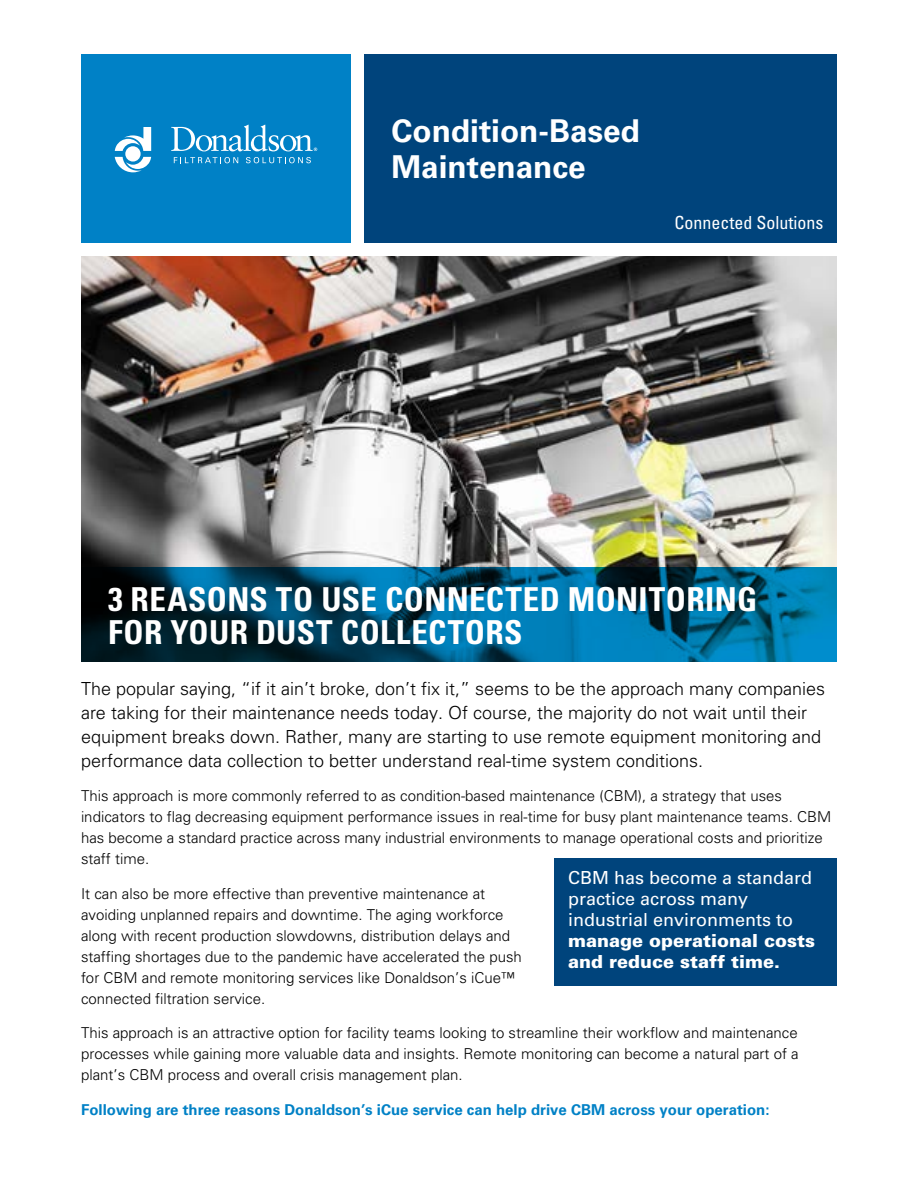
<style>
.page{position:relative;width:918px;height:1188px;background:#fff}
.page>*{position:absolute;margin:0;border:0;box-sizing:border-box;transform-origin:0 0}
.t1{font:700 condensed 33px/33px "Univers LT Std";letter-spacing:.01em;color:#fff}
.t2{font:700 31.5px/36px "Univers LT Std";color:#fff}
.t3{font:300 18px/24px "Univers LT Std";color:#000}
.t4{font:18px/21px "Univers LT Std";color:#fff}
.t5{font:900 18px/21px "Univers LT Std";color:#fff}
.t6{font:condensed 18px "Univers LT Std";color:#fff}
.t7{font:300 15px/21px "Univers LT Std";color:#000}
.t8{font:700 15px "Univers LT Std";color:#0081c6}
</style>
<div class="page">
<img style="left:81px;top:256px;width:756px;height:311px">
<svg style="left:81px;top:567px;width:756px;height:95px;background:#005073"></svg>
<div style="left:555px;top:858px;width:282px;height:128px;background:#00447c"></div>
<div style="left:364px;top:54px;width:473px;height:189px;background:#00447c"></div>
<div style="left:81px;top:54px;width:270px;height:189px;background:#0081c6"></div>
<svg style="left:174px;top:157px;width:64px;height:6px"></svg>
<svg style="left:246px;top:157px;width:65px;height:6px"></svg>
<svg style="left:115px;top:127px;width:36px;height:45px"></svg>
<svg style="left:171px;top:125px;width:146px;height:26px"></svg>
<h2 class="t2" style="left:392px;top:113px;width:250px">Condition-Based<br>Maintenance</h2>
<p class="t6" style="left:674px;top:211px;width:151px">Connected Solutions</p>
<h1 class="t1" style="left:108px;top:583px;width:651px">3 REASONS TO USE CONNECTED MONITORING<br>FOR YOUR DUST COLLECTORS</h1>
<p class="t3" style="left:81px;top:676px;width:746px">The popular saying, “if it ain’t broke, don’t fix it,” seems to be the approach many companies are taking for their maintenance needs today. Of course, the majority do not wait until their equipment breaks down. Rather, many are starting to use remote equipment monitoring and performance data collection to better understand real-time system conditions.</p>
<p class="t7" style="left:81px;top:785px;width:752px">This approach is more commonly referred to as condition-based maintenance (CBM), a strategy that uses indicators to flag decreasing equipment performance issues in real-time for busy plant maintenance teams. CBM has become a standard practice across many industrial environments to manage operational costs and prioritize staff time.</p>
<p class="t7" style="left:81px;top:883px;width:442px">It can also be more effective than preventive maintenance at avoiding unplanned repairs and downtime. The aging workforce along with recent production slowdowns, distribution delays and staffing shortages due to the pandemic have accelerated the push for CBM and remote monitoring services like Donaldson’s iCue™ connected filtration service.</p>
<p class="t7" style="left:81px;top:1022px;width:719px;text-align:justify">This approach is an attractive option for facility teams looking to streamline their workflow and maintenance processes while gaining more valuable data and insights. Remote monitoring can become a natural part of a plant’s CBM process and overall crisis management plan.</p>
<p class="t8" style="left:81px;top:1101px;width:690px">Following are three reasons Donaldson’s iCue service can help drive CBM across your operation:</p>
<p class="t4" style="left:568px;top:867px;width:246px">CBM has become a standard practice across many industrial environments to</p>
<p class="t5" style="left:568px;top:930px;width:248px">manage operational costs and reduce staff time.</p>
</div>
